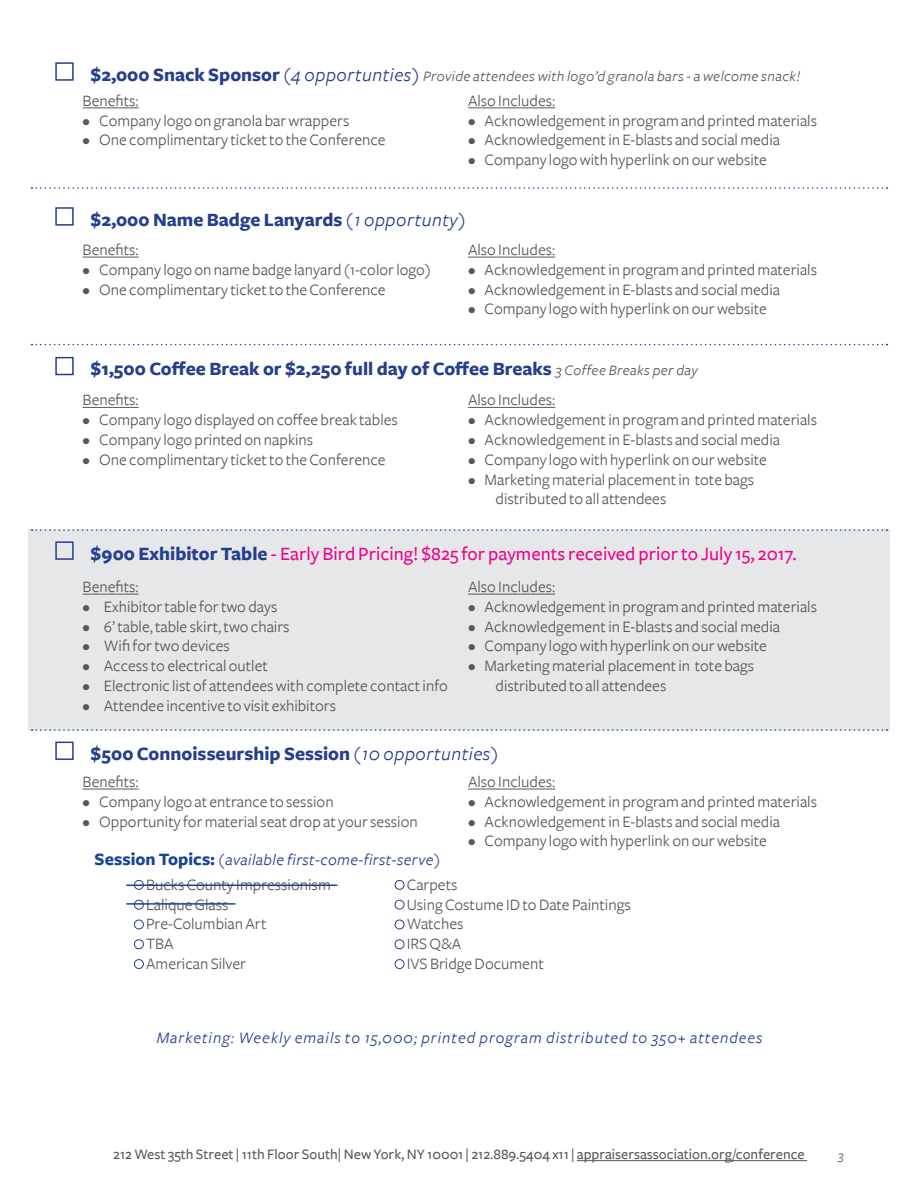
<style>
.page{position:relative;width:918px;height:1188px;background:#fff}
.page>*{position:absolute;margin:0;border:0;box-sizing:border-box;transform-origin:0 0}
.Lecturer{font:700 19.5px "Freight Sans";color:#253f8e}
.Lecturer-2{font:500 19.5px "Freight Sans";color:#ed028c}
.Lecturer-3{font:16.5px "Freight Sans";color:#57585a}
.Lecture_Title{font:italic 16.5px "Freight Sans";letter-spacing:.06em;color:#253f8e}
.Lecturer-4{font:italic 16.5px "Freight Sans";letter-spacing:.025em;color:#253f8e}
.t1{font:500 15px "Freight Sans";color:#57585a}
.Lecturer-5{font:italic 15px "Freight Sans";letter-spacing:.025em;color:#57585a}
.Lecturer-6{font:13.5px "Freight Sans Book Italic SC";color:#57585a}
.s1{font-weight:700;font-style:normal;font-size:19.5px;color:#253f8e}
.s2{font-size:19.5px;color:#253f8e}
.s3{font-weight:400;font-style:italic}
.s4{font-weight:400;font-style:italic;font-size:15px;color:#57585a}
.s5{font-weight:700;color:#253f8e}
.s6{font-weight:700;font-style:normal;font-size:18px;color:#1b4299}
</style>
<div class="page">
<div style="left:28px;top:530px;width:862px;height:201px;background:#e6e7e9"></div>
<div style="left:55px;top:62px;width:19px;height:19px;border:2px solid #253f8e"></div>
<svg style="left:32px;top:187px;width:855px;height:2px"></svg>
<svg style="left:32px;top:344px;width:855px;height:1px"></svg>
<svg style="left:32px;top:529px;width:855px;height:2px"></svg>
<svg style="left:32px;top:729px;width:855px;height:2px"></svg>
<hr style="left:83px;top:108px;width:56px;height:1px;background:#57585a">
<hr style="left:468px;top:108px;width:87px;height:1px;background:#57585a">
<hr style="left:577px;top:1160px;width:230px;height:1px;background:#57585a">
<div style="left:55px;top:207px;width:19px;height:19px;border:2px solid #253f8e"></div>
<hr style="left:83px;top:257px;width:56px;height:1px;background:#57585a">
<hr style="left:468px;top:257px;width:87px;height:1px;background:#57585a">
<div style="left:55px;top:357px;width:19px;height:18px;border:2px solid #253f8e"></div>
<hr style="left:83px;top:407px;width:56px;height:1px;background:#57585a">
<hr style="left:468px;top:407px;width:87px;height:1px;background:#57585a">
<div style="left:55px;top:541px;width:19px;height:19px;border:2px solid #253f8e"></div>
<hr style="left:83px;top:594px;width:56px;height:1px;background:#57585a">
<hr style="left:468px;top:594px;width:87px;height:1px;background:#57585a">
<div style="left:55px;top:742px;width:19px;height:18px;border:2px solid #253f8e"></div>
<hr style="left:83px;top:789px;width:56px;height:1px;background:#57585a">
<hr style="left:468px;top:789px;width:87px;height:1px;background:#57585a">
<div style="left:134px;top:880px;width:10px;height:10px;border:1px solid #253f8e;border-radius:50%"></div>
<div style="left:134px;top:900px;width:10px;height:10px;border:1px solid #253f8e;border-radius:50%"></div>
<div style="left:134px;top:920px;width:10px;height:9px;border:1px solid #253f8e;border-radius:50%"></div>
<div style="left:134px;top:939px;width:10px;height:10px;border:1px solid #253f8e;border-radius:50%"></div>
<div style="left:134px;top:959px;width:10px;height:10px;border:1px solid #253f8e;border-radius:50%"></div>
<div style="left:395px;top:880px;width:9px;height:10px;border:1px solid #253f8e;border-radius:50%"></div>
<div style="left:395px;top:900px;width:9px;height:10px;border:1px solid #253f8e;border-radius:50%"></div>
<div style="left:395px;top:920px;width:9px;height:9px;border:1px solid #253f8e;border-radius:50%"></div>
<div style="left:395px;top:939px;width:9px;height:10px;border:1px solid #253f8e;border-radius:50%"></div>
<div style="left:395px;top:959px;width:9px;height:10px;border:1px solid #253f8e;border-radius:50%"></div>
<hr style="left:126px;top:885px;width:211px;height:1px;background:#253f8e">
<hr style="left:126px;top:903px;width:109px;height:2px;background:#253f8e">
<p class="Lecturer-5" style="left:91px;top:68px;width:711px"><span class="s1">$2,000 Snack Sponsor</span> <span class="s2">(4 opportunties)</span> Provide attendees with logo’d granola bars - a welcome snack!</p>
<p class="Lecturer-3" style="left:83px;top:92px;width:58px">Benefits:</p>
<p class="Lecturer-3" style="left:83px;top:111px;width:268px">• Company logo on granola bar wrappers</p>
<p class="Lecturer-3" style="left:83px;top:131px;width:305px">• One complimentary ticket to the Conference</p>
<p class="Lecturer-3" style="left:468px;top:92px;width:89px">Also Includes:</p>
<p class="Lecturer-3" style="left:468px;top:111px;width:351px">• Acknowledgement in program and printed materials</p>
<p class="Lecturer-3" style="left:468px;top:131px;width:314px">• Acknowledgement in E-blasts and social media</p>
<p class="Lecturer-3" style="left:468px;top:151px;width:301px">• Company logo with hyperlink on our website</p>
<p class="Lecturer" style="left:91px;top:209px;width:377px">$2,000 Name Badge Lanyards <span class="s3">(1 opportunty)</span></p>
<p class="Lecturer-3" style="left:83px;top:241px;width:58px">Benefits:</p>
<p class="Lecturer-3" style="left:83px;top:261px;width:350px">• Company logo on name badge lanyard (1-color logo)</p>
<p class="Lecturer-3" style="left:83px;top:280px;width:305px">• One complimentary ticket to the Conference</p>
<p class="Lecturer-3" style="left:468px;top:241px;width:89px">Also Includes:</p>
<p class="Lecturer-3" style="left:468px;top:261px;width:351px">• Acknowledgement in program and printed materials</p>
<p class="Lecturer-3" style="left:468px;top:280px;width:314px">• Acknowledgement in E-blasts and social media</p>
<p class="Lecturer-3" style="left:468px;top:300px;width:301px">• Company logo with hyperlink on our website</p>
<p class="Lecturer" style="left:91px;top:358px;width:609px">$1,500 Coffee Break or $2,250 full day of Coffee Breaks <span class="s4">3 Coffee Breaks per day</span></p>
<p class="Lecturer-3" style="left:83px;top:391px;width:58px">Benefits:</p>
<p class="Lecturer-3" style="left:83px;top:411px;width:317px">• Company logo displayed on coffee break tables</p>
<p class="Lecturer-3" style="left:83px;top:431px;width:232px">• Company logo printed on napkins</p>
<p class="Lecturer-3" style="left:83px;top:450px;width:305px">• One complimentary ticket to the Conference</p>
<p class="Lecturer-3" style="left:468px;top:391px;width:89px">Also Includes:</p>
<p class="Lecturer-3" style="left:468px;top:411px;width:351px">• Acknowledgement in program and printed materials</p>
<p class="Lecturer-3" style="left:468px;top:431px;width:314px">• Acknowledgement in E-blasts and social media</p>
<p class="Lecturer-3" style="left:468px;top:450px;width:301px">• Company logo with hyperlink on our website</p>
<p class="Lecturer-3" style="left:468px;top:470px;width:288px">• Marketing material placement in tote bags</p>
<p class="Lecturer-3" style="left:496px;top:490px;width:172px">distributed to all attendees</p>
<p class="Lecturer-2" style="left:91px;top:543px;width:708px"><span class="s5">$900 Exhibitor Table</span> - Early Bird Pricing! $825 for payments received prior to July 15, 2017.</p>
<p class="Lecturer-3" style="left:83px;top:578px;width:58px">Benefits:</p>
<p class="Lecturer-3" style="left:83px;top:598px;width:196px">• Exhibitor table for two days</p>
<p class="Lecturer-3" style="left:83px;top:617px;width:209px">• 6’ table, table skirt, two chairs</p>
<p class="Lecturer-3" style="left:83px;top:637px;width:149px">• Wifi for two devices</p>
<p class="Lecturer-3" style="left:83px;top:657px;width:187px">• Access to electrical outlet</p>
<p class="Lecturer-3" style="left:83px;top:677px;width:367px">• Electronic list of attendees with complete contact info</p>
<p class="Lecturer-3" style="left:83px;top:697px;width:255px">• Attendee incentive to visit exhibitors</p>
<p class="Lecturer-3" style="left:468px;top:578px;width:89px">Also Includes:</p>
<p class="Lecturer-3" style="left:468px;top:598px;width:351px">• Acknowledgement in program and printed materials</p>
<p class="Lecturer-3" style="left:468px;top:617px;width:314px">• Acknowledgement in E-blasts and social media</p>
<p class="Lecturer-3" style="left:468px;top:637px;width:301px">• Company logo with hyperlink on our website</p>
<p class="Lecturer-3" style="left:468px;top:657px;width:288px">• Marketing material placement in tote bags</p>
<p class="Lecturer-3" style="left:496px;top:677px;width:172px">distributed to all attendees</p>
<p class="Lecturer" style="left:91px;top:743px;width:409px">$500 Connoisseurship Session <span class="s3">(10 opportunties)</span></p>
<p class="Lecturer-3" style="left:83px;top:773px;width:58px">Benefits:</p>
<p class="Lecturer-3" style="left:83px;top:793px;width:253px">• Company logo at entrance to session</p>
<p class="Lecturer-3" style="left:83px;top:812px;width:337px">• Opportunity for material seat drop at your session</p>
<p class="Lecturer-3" style="left:468px;top:773px;width:89px">Also Includes:</p>
<p class="Lecturer-3" style="left:468px;top:793px;width:351px">• Acknowledgement in program and printed materials</p>
<p class="Lecturer-3" style="left:468px;top:812px;width:314px">• Acknowledgement in E-blasts and social media</p>
<p class="Lecturer-3" style="left:468px;top:832px;width:301px">• Company logo with hyperlink on our website</p>
<p class="Lecturer-4" style="left:95px;top:851px;width:347px"><span class="s6">Session Topics:</span> (available first-come-first-serve)</p>
<p class="Lecturer-3" style="left:146px;top:875px;width:186px">Bucks County Impressionism</p>
<p class="Lecturer-3" style="left:146px;top:895px;width:84px">Lalique Glass</p>
<p class="Lecturer-3" style="left:146px;top:915px;width:122px">Pre-Columbian Art</p>
<p class="Lecturer-3" style="left:146px;top:935px;width:29px">TBA</p>
<p class="Lecturer-3" style="left:146px;top:955px;width:102px">American Silver</p>
<p class="Lecturer-3" style="left:407px;top:875px;width:52px">Carpets</p>
<p class="Lecturer-3" style="left:407px;top:895px;width:226px">Using Costume ID to Date Paintings</p>
<p class="Lecturer-3" style="left:407px;top:915px;width:58px">Watches</p>
<p class="Lecturer-3" style="left:407px;top:935px;width:56px">IRS Q&amp;A</p>
<p class="Lecturer-3" style="left:407px;top:955px;width:139px">IVS Bridge Document</p>
<p class="Lecture_Title" style="left:157px;top:1028px;width:607px">Marketing: Weekly emails to 15,000; printed program distributed to 350+ attendees</p>
<p class="t1" style="left:113px;top:1146px;width:693px">212 West 35th Street | 11th Floor South| New York, NY 10001 | 212.889.5404 x11 | appraisersassociation.org/conference</p>
<p class="Lecturer-6" style="left:837px;top:1150px;width:8px">3</p>
</div>
